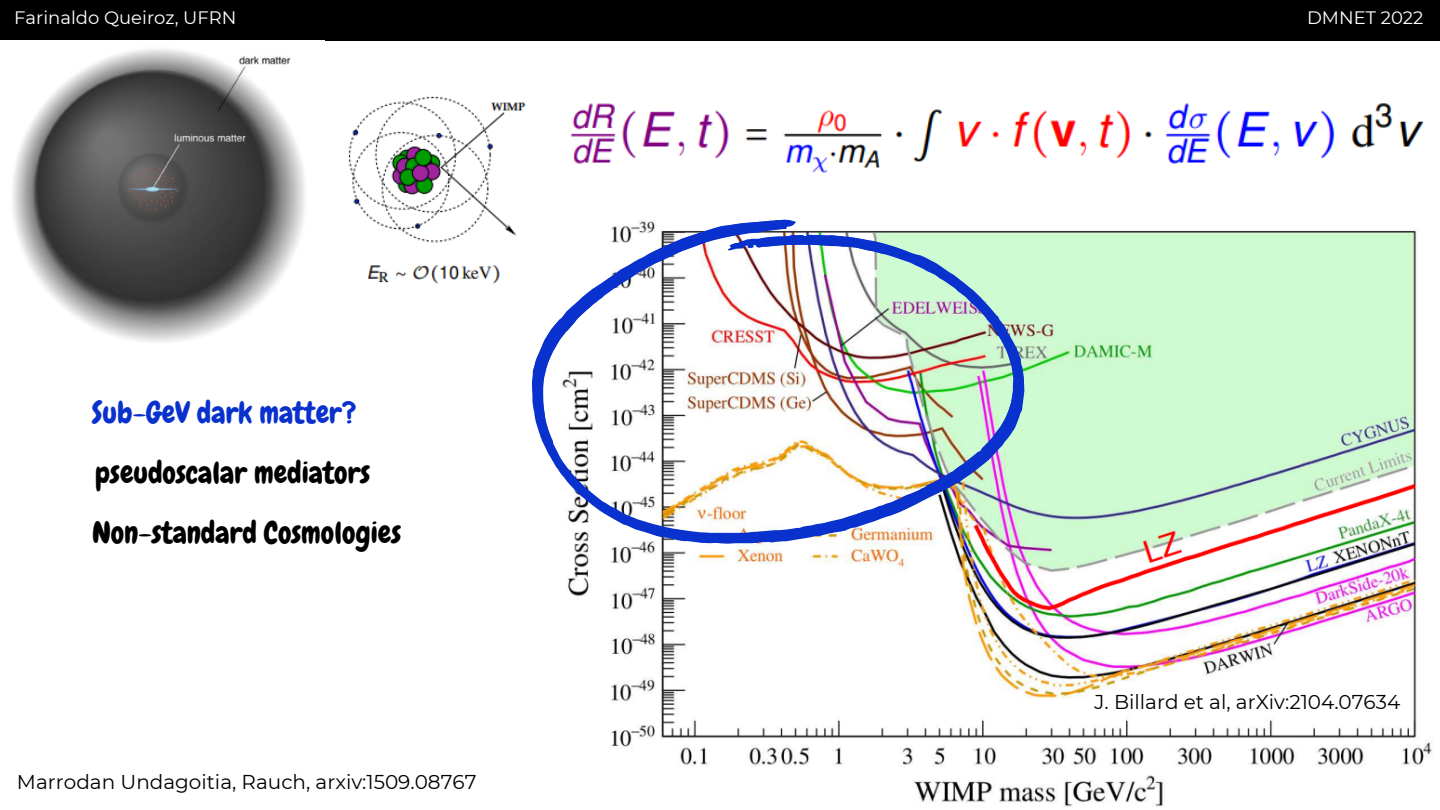
<style>
.page{position:relative;width:1440px;height:810px;background:#fff}
.page>*{position:absolute;margin:0;border:0;box-sizing:border-box;transform-origin:0 0}
.t1{font:30px "Chewy";color:#000}
.t2{font:30px "Chewy";color:#0931cd}
.t3{font:20px "Montserrat";color:#000}
.t4{font:18px "Montserrat";color:#fff}
</style>
<div class="page">
<div style="left:0;top:0;width:1440px;height:40px;background:#000"></div>
<img style="left:568px;top:230px;width:864px;height:577px">
<img style="left:570px;top:103px;width:854px;height:70px">
<img style="left:348px;top:96px;width:178px;height:188px">
<img style="left:13px;top:49px;width:292px;height:293px">
<img style="left:532px;top:220px;width:491px;height:324px">
<svg style="left:732px;top:245px;width:8px;height:3px"></svg>
<p class="t4" style="left:14px;top:6px;width:224px">Farinaldo Queiroz, UFRN</p>
<p class="t4" style="left:1307px;top:6px;width:118px">DMNET 2022</p>
<h1 class="t2" style="left:92px;top:394px;width:266px">Sub-GeV dark matter?</h1>
<h1 class="t1" style="left:95px;top:453px;width:276px">pseudoscalar mediators</h1>
<h1 class="t1" style="left:92px;top:513px;width:311px">Non-standard Cosmologies</h1>
<p class="t3" style="left:17px;top:769px;width:461px">Marrodan Undagoitia, Rauch, arxiv:1509.08767</p>
<p class="t3" style="left:1095px;top:690px;width:307px">J. Billard et al, arXiv:2104.07634</p>
</div>
